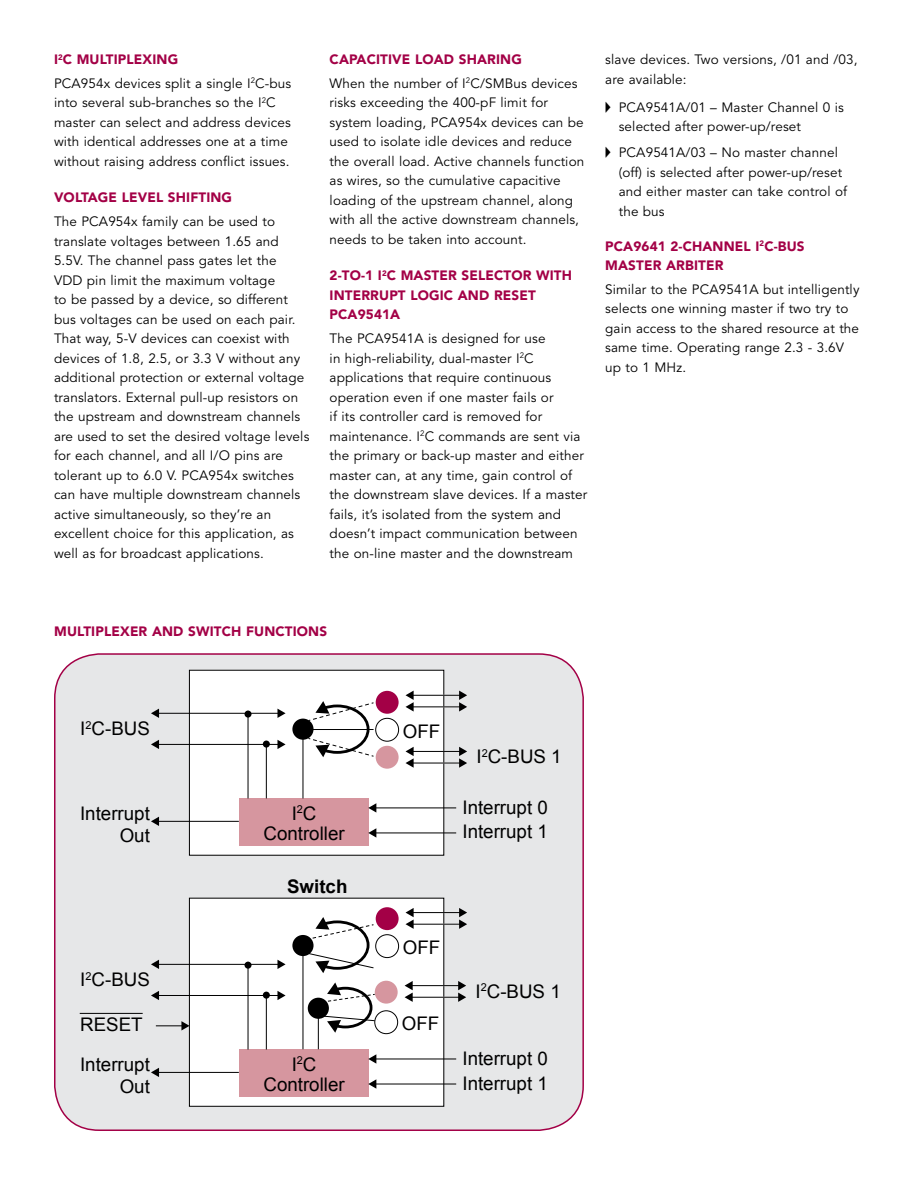
<style>
.page{position:relative;width:918px;height:1188px;background:#fff}
.page>*{position:absolute;margin:0;border:0;box-sizing:border-box;transform-origin:0 0}
.t1{font:18.75px/24.5px "Arial";color:#000}
.t2{font:700 18.75px "Arial";color:#000}
._0-NXP_Body_Text{font:13.5px/19.5px "Avenir LT Std";letter-spacing:.01em;color:#000}
._4-NXP_Body_Text_Hea{font:900 13.5px/19.5px "Avenir LT Std";letter-spacing:.01em;color:#a30046}
._7-NXP_Bullets{font:13.5px/19.5px "Avenir LT Std";letter-spacing:.01em;color:#000}
</style>
<div class="page">
<div style="left:55px;top:654px;width:528px;height:476px;background:#e6e7e8"></div>
<div style="left:189px;top:670px;width:255px;height:185px;background:#fff"></div>
<div style="left:240px;top:798px;width:129px;height:48px;background:#d6969f"></div>
<hr style="left:158px;top:821px;width:81px;height:1px;background:#000">
<svg style="left:151px;top:817px;width:8px;height:9px"></svg>
<hr style="left:375px;top:807px;width:81px;height:1px;background:#000">
<svg style="left:368px;top:803px;width:8px;height:10px"></svg>
<hr style="left:375px;top:832px;width:81px;height:1px;background:#000">
<svg style="left:368px;top:828px;width:8px;height:10px"></svg>
<hr style="left:158px;top:744px;width:121px;height:1px;background:#000">
<svg style="left:277px;top:740px;width:9px;height:9px"></svg>
<svg style="left:151px;top:740px;width:8px;height:9px"></svg>
<hr style="left:158px;top:713px;width:121px;height:1px;background:#000">
<svg style="left:277px;top:709px;width:9px;height:9px"></svg>
<svg style="left:151px;top:709px;width:8px;height:9px"></svg>
<hr style="left:248px;top:714px;width:1px;height:84px;background:#000">
<div style="left:245px;top:711px;width:7px;height:7px;background:#000;border-radius:50%"></div>
<hr style="left:266px;top:744px;width:1px;height:54px;background:#000">
<div style="left:263px;top:741px;width:7px;height:7px;background:#000;border-radius:50%"></div>
<hr style="left:303px;top:729px;width:1px;height:69px;background:#000">
<div style="left:292px;top:719px;width:22px;height:21px;background:#000;border-radius:50%"></div>
<div style="left:376px;top:691px;width:23px;height:23px;background:#a30046;border-radius:50%"></div>
<div style="left:375px;top:718px;width:24px;height:24px;border:1px solid #000;border-radius:50%"></div>
<div style="left:376px;top:746px;width:23px;height:23px;background:#d6969f;border-radius:50%"></div>
<hr style="left:412px;top:695px;width:48px;height:1px;background:#000">
<hr style="left:412px;top:706px;width:48px;height:1px;background:#000">
<svg style="left:406px;top:691px;width:8px;height:21px"></svg>
<svg style="left:459px;top:691px;width:8px;height:21px"></svg>
<hr style="left:412px;top:751px;width:48px;height:1px;background:#000">
<hr style="left:412px;top:763px;width:48px;height:1px;background:#000">
<svg style="left:406px;top:747px;width:8px;height:21px"></svg>
<svg style="left:459px;top:747px;width:8px;height:21px"></svg>
<svg style="left:307px;top:701px;width:67px;height:56px"></svg>
<div style="left:189px;top:898px;width:255px;height:208px;background:#fff"></div>
<div style="left:189px;top:898px;width:255px;height:209px;border:1px solid #000"></div>
<div style="left:240px;top:1049px;width:129px;height:48px;background:#d6969f"></div>
<hr style="left:158px;top:1072px;width:81px;height:1px;background:#000">
<svg style="left:151px;top:1068px;width:8px;height:9px"></svg>
<hr style="left:375px;top:1059px;width:81px;height:1px;background:#000">
<svg style="left:368px;top:1054px;width:8px;height:10px"></svg>
<hr style="left:375px;top:1084px;width:81px;height:1px;background:#000">
<svg style="left:368px;top:1079px;width:8px;height:10px"></svg>
<hr style="left:158px;top:995px;width:121px;height:1px;background:#000">
<svg style="left:277px;top:991px;width:9px;height:9px"></svg>
<svg style="left:151px;top:991px;width:8px;height:9px"></svg>
<hr style="left:158px;top:964px;width:121px;height:1px;background:#000">
<svg style="left:277px;top:960px;width:9px;height:9px"></svg>
<svg style="left:151px;top:960px;width:8px;height:9px"></svg>
<hr style="left:248px;top:965px;width:1px;height:85px;background:#000">
<div style="left:245px;top:962px;width:7px;height:7px;background:#000;border-radius:50%"></div>
<hr style="left:266px;top:995px;width:1px;height:55px;background:#000">
<div style="left:263px;top:992px;width:7px;height:7px;background:#000;border-radius:50%"></div>
<hr style="left:303px;top:945px;width:1px;height:104px;background:#000">
<div style="left:292px;top:935px;width:22px;height:21px;background:#000;border-radius:50%"></div>
<div style="left:376px;top:907px;width:23px;height:23px;background:#a30046;border-radius:50%"></div>
<div style="left:375px;top:934px;width:24px;height:24px;border:1px solid #000;border-radius:50%"></div>
<div style="left:375px;top:981px;width:23px;height:23px;background:#d6969f;border-radius:50%"></div>
<hr style="left:412px;top:912px;width:48px;height:1px;background:#000">
<hr style="left:412px;top:924px;width:48px;height:1px;background:#000">
<svg style="left:406px;top:908px;width:8px;height:21px"></svg>
<svg style="left:459px;top:908px;width:8px;height:21px"></svg>
<hr style="left:411px;top:985px;width:49px;height:1px;background:#000">
<hr style="left:411px;top:997px;width:49px;height:1px;background:#000">
<svg style="left:405px;top:981px;width:8px;height:21px"></svg>
<svg style="left:458px;top:981px;width:8px;height:21px"></svg>
<div style="left:374px;top:1010px;width:24px;height:24px;border:1px solid #000;border-radius:50%"></div>
<svg style="left:307px;top:917px;width:67px;height:56px"></svg>
<hr style="left:318px;top:1008px;width:1px;height:41px;background:#000">
<div style="left:308px;top:998px;width:21px;height:21px;background:#000;border-radius:50%"></div>
<svg style="left:323px;top:982px;width:53px;height:51px"></svg>
<svg style="left:156px;top:1021px;width:34px;height:10px"></svg>
<hr style="left:80px;top:1013px;width:63px;height:1px;background:#000">
<div style="left:54px;top:653px;width:530px;height:478px;border:2px solid #a30046;border-radius:45px"></div>
<p class="_4-NXP_Body_Text_Hea" style="left:54px;top:50px;width:126px">I<sup>2</sup>C MULTIPLEXING</p>
<p class="_0-NXP_Body_Text" style="left:54px;top:74px;width:239px">PCA954x devices split a single I<sup>2</sup>C-bus into several sub-branches so the I<sup>2</sup>C master can select and address devices with identical addresses one at a time without raising address conflict issues.</p>
<p class="_4-NXP_Body_Text_Hea" style="left:54px;top:188px;width:180px">VOLTAGE LEVEL SHIFTING</p>
<p class="_0-NXP_Body_Text" style="left:54px;top:212px;width:257px">The PCA954x family can be used to translate voltages between 1.65 and 5.5V. The channel pass gates let the<br>VDD pin limit the maximum voltage<br>to be passed by a device, so different bus voltages can be used on each pair.<br>That way, 5-V devices can coexist with devices of 1.8, 2.5, or 3.3 V without any additional protection or external voltage translators. External pull-up resistors on the upstream and downstream channels are used to set the desired voltage levels for each channel, and all I/O pins are tolerant up to 6.0 V. PCA954x switches can have multiple downstream channels active simultaneously, so they’re an excellent choice for this application, as well as for broadcast applications.</p>
<p class="_4-NXP_Body_Text_Hea" style="left:330px;top:50px;width:194px">CAPACITIVE LOAD SHARING</p>
<p class="_0-NXP_Body_Text" style="left:330px;top:74px;width:256px">When the number of I<sup>2</sup>C/SMBus devices risks exceeding the 400-pF limit for system loading, PCA954x devices can be used to isolate idle devices and reduce the overall load. Active channels function as wires, so the cumulative capacitive loading of the upstream channel, along with all the active downstream channels, needs to be taken into account.</p>
<p class="_4-NXP_Body_Text_Hea" style="left:330px;top:266px;width:244px">2-TO-1 I<sup>2</sup>C MASTER SELECTOR WITH<br>INTERRUPT LOGIC AND RESET<br>PCA9541A</p>
<p class="_0-NXP_Body_Text" style="left:330px;top:329px;width:259px">The PCA9541A is designed for use<br>in high-reliability, dual-master I<sup>2</sup>C applications that require continuous operation even if one master fails or<br>if its controller card is removed for maintenance. I<sup>2</sup>C commands are sent via the primary or back-up master and either master can, at any time, gain control of the downstream slave devices. If a master fails, it’s isolated from the system and doesn’t impact communication between the on-line master and the downstream</p>
<p class="_0-NXP_Body_Text" style="left:605px;top:50px;width:254px">slave devices. Two versions, /01 and /03, are available:</p>
<p class="_7-NXP_Bullets" style="left:619px;top:98px;width:227px;text-indent:-14px">◆ PCA9541A/01 – Master Channel 0 is selected after power-up/reset</p>
<p class="_7-NXP_Bullets" style="left:619px;top:143px;width:230px;text-indent:-14px">◆ PCA9541A/03 – No master channel (off) is selected after power-up/reset and either master can take control of the bus</p>
<p class="_4-NXP_Body_Text_Hea" style="left:605px;top:236px;width:201px">PCA9641 2-CHANNEL I<sup>2</sup>C-BUS<br>MASTER ARBITER</p>
<p class="_0-NXP_Body_Text" style="left:605px;top:280px;width:256px">Similar to the PCA9541A but intelligently selects one winning master if two try to gain access to the shared resource at the same time. Operating range 2.3 - 3.6V up to 1 MHz.</p>
<p class="_4-NXP_Body_Text_Hea" style="left:54px;top:621px;width:274px">MULTIPLEXER AND SWITCH FUNCTIONS</p>
<p class="t1" style="left:80px;top:717px;width:71px">I<sup>2</sup>C-BUS</p>
<p class="t1" style="left:80px;top:802px;width:71px;line-height:22.5px;text-align:right">Interrupt<br>Out</p>
<p class="t1" style="left:264px;top:803px;width:83px;line-height:20.5px;text-align:center">I<sup>2</sup>C<br>Controller</p>
<p class="t2" style="left:287px;top:874px;width:62px">Switch</p>
<p class="t1" style="left:80px;top:968px;width:71px">I<sup>2</sup>C-BUS</p>
<p class="t1" style="left:80px;top:1012px;width:64px">RESET</p>
<p class="t1" style="left:80px;top:1053px;width:71px;line-height:22.5px;text-align:right">Interrupt<br>Out</p>
<p class="t1" style="left:264px;top:1054px;width:83px;line-height:20.5px;text-align:center">I<sup>2</sup>C<br>Controller</p>
<p class="t1" style="left:403px;top:719px;width:39px">OFF</p>
<p class="t1" style="left:477px;top:745px;width:87px">I<sup>2</sup>C-BUS 1</p>
<p class="t1" style="left:462px;top:795px;width:87px">Interrupt 0<br>Interrupt 1</p>
<p class="t1" style="left:403px;top:935px;width:39px">OFF</p>
<p class="t1" style="left:402px;top:1011px;width:39px">OFF</p>
<p class="t1" style="left:476px;top:979px;width:87px">I<sup>2</sup>C-BUS 1</p>
<p class="t1" style="left:462px;top:1046px;width:87px">Interrupt 0<br>Interrupt 1</p>
</div>
